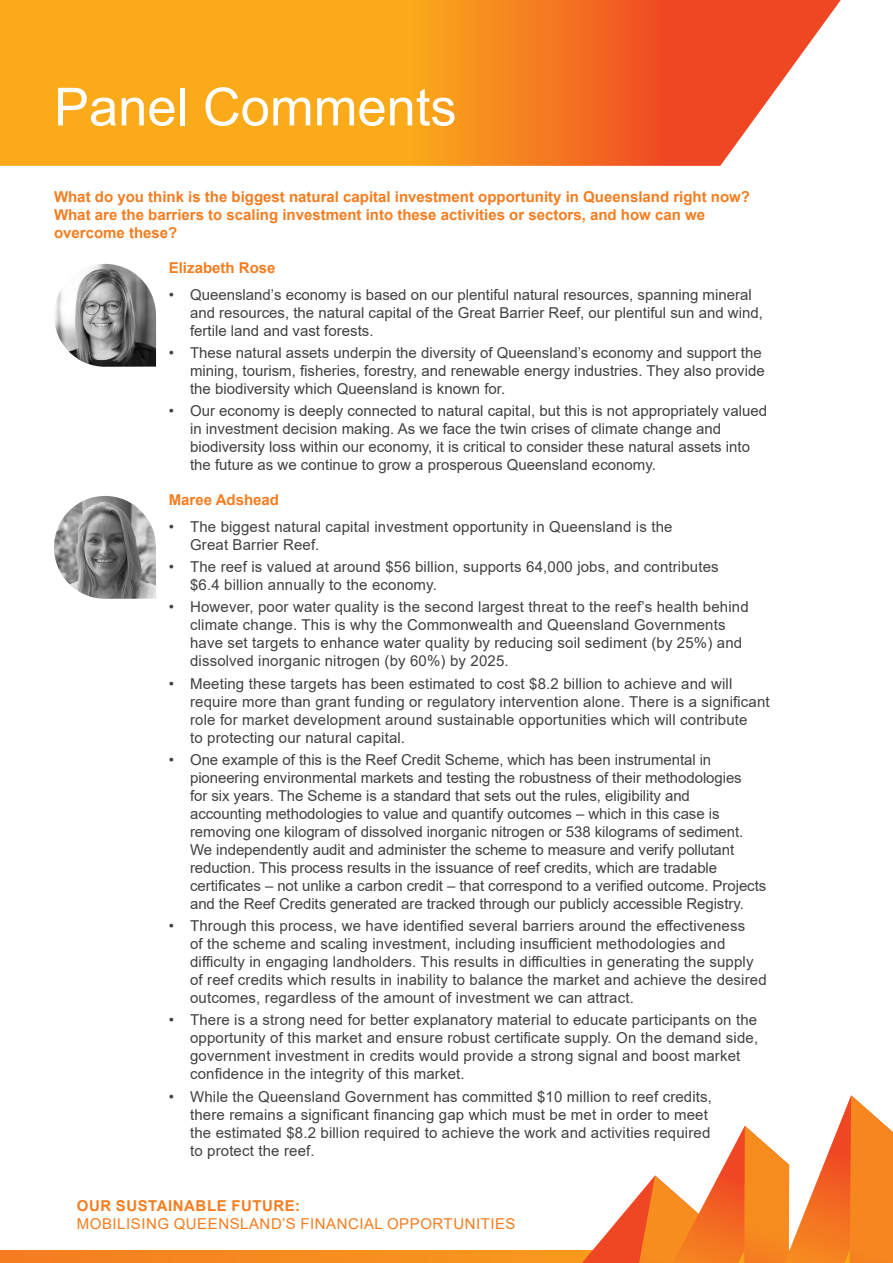
<style>
.page{position:relative;width:893px;height:1263px;background:#fff}
.page>*{position:absolute;margin:0;border:0;box-sizing:border-box;transform-origin:0 0}
.t1{font:52.5px "Arial";color:#fff}
.t2{font:15px/18px "Arial";letter-spacing:.01em;color:#414042}
.t3{font:700 15px/18px "Arial";color:#f57d20}
.t4{font:15px "Arial";letter-spacing:.035em;color:#f57d20}
.t5{font:700 15px "Arial";letter-spacing:.035em;color:#f57d20}
</style>
<div class="page">
<div style="left:0;top:1250px;width:893px;height:13px;background:#f6861f"></div>
<svg style="left:399px;top:1095px;width:494px;height:168px"></svg>
<img style="left:54px;top:264px;width:102px;height:103px">
<img style="left:54px;top:496px;width:102px;height:103px">
<svg style="left:0;top:0;width:841px;height:166px;background:#f7942d"></svg>
<h1 class="t1" style="left:54px;top:71px;width:404px">Panel Comments</h1>
<p class="t3" style="left:54px;top:188px;width:697px">What do you think is the biggest natural capital investment opportunity in Queensland right now?<br>What are the barriers to scaling investment into these activities or sectors, and how can we overcome these?</p>
<p class="t3" style="left:169px;top:259px;width:108px">Elizabeth Rose</p>
<p class="t2" style="left:190px;top:285px;width:574px;text-indent:-21px">• Queensland’s economy is based on our plentiful natural resources, spanning mineral and resources, the natural capital of the Great Barrier Reef, our plentiful sun and wind, fertile land and vast forests.</p>
<p class="t2" style="left:190px;top:344px;width:576px;text-indent:-21px">• These natural assets underpin the diversity of Queensland’s economy and support the mining, tourism, fisheries, forestry, and renewable energy industries. They also provide the biodiversity which Queensland is known for.</p>
<p class="t2" style="left:190px;top:402px;width:578px;text-indent:-21px">• Our economy is deeply connected to natural capital, but this is not appropriately valued in investment decision making. As we face the twin crises of climate change and biodiversity loss within our economy, it is critical to consider these natural assets into the future as we continue to grow a prosperous Queensland economy.</p>
<p class="t3" style="left:169px;top:491px;width:112px">Maree Adshead</p>
<p class="t2" style="left:190px;top:517px;width:484px;text-indent:-21px">• The biggest natural capital investment opportunity in Queensland is the<br>Great Barrier Reef.</p>
<p class="t2" style="left:190px;top:558px;width:530px;text-indent:-21px">• The reef is valued at around $56 billion, supports 64,000 jobs, and contributes $6.4 billion annually to the economy.</p>
<p class="t2" style="left:190px;top:598px;width:560px;text-indent:-21px">• However, poor water quality is the second largest threat to the reef’s health behind climate change. This is why the Commonwealth and Queensland Governments have set targets to enhance water quality by reducing soil sediment (by 25%) and dissolved inorganic nitrogen (by 60%) by 2025.</p>
<p class="t2" style="left:190px;top:674px;width:581px;text-indent:-21px">• Meeting these targets has been estimated to cost $8.2 billion to achieve and will require more than grant funding or regulatory intervention alone. There is a significant role for market development around sustainable opportunities which will contribute<br>to protecting our natural capital.</p>
<p class="t2" style="left:190px;top:750px;width:578px;text-indent:-21px">• One example of this is the Reef Credit Scheme, which has been instrumental in pioneering environmental markets and testing the robustness of their methodologies<br>for six years. The Scheme is a standard that sets out the rules, eligibility and<br>accounting methodologies to value and quantify outcomes – which in this case is removing one kilogram of dissolved inorganic nitrogen or 538 kilograms of sediment.<br>We independently audit and administer the scheme to measure and verify pollutant reduction. This process results in the issuance of reef credits, which are tradable certificates – not unlike a carbon credit – that correspond to a verified outcome. Projects and the Reef Credits generated are tracked through our publicly accessible Registry.</p>
<p class="t2" style="left:190px;top:917px;width:578px;text-indent:-21px">• Through this process, we have identified several barriers around the effectiveness<br>of the scheme and scaling investment, including insufficient methodologies and difficulty in engaging landholders. This results in difficulties in generating the supply of reef credits which results in inability to balance the market and achieve the desired outcomes, regardless of the amount of investment we can attract.</p>
<p class="t2" style="left:190px;top:1011px;width:570px;text-indent:-21px">• There is a strong need for better explanatory material to educate participants on the opportunity of this market and ensure robust certificate supply. On the demand side, government investment in credits would provide a strong signal and boost market confidence in the integrity of this market.</p>
<p class="t2" style="left:190px;top:1087px;width:523px;text-indent:-21px">• While the Queensland Government has committed $10 million to reef credits, there remains a significant financing gap which must be met in order to meet the estimated $8.2 billion required to achieve the work and activities required to protect the reef.</p>
<p class="t5" style="left:77px;top:1195px;width:225px">OUR SUSTAINABLE FUTURE:</p>
<p class="t4" style="left:77px;top:1213px;width:440px">MOBILISING QUEENSLAND’S FINANCIAL OPPORTUNITIES</p>
</div>
